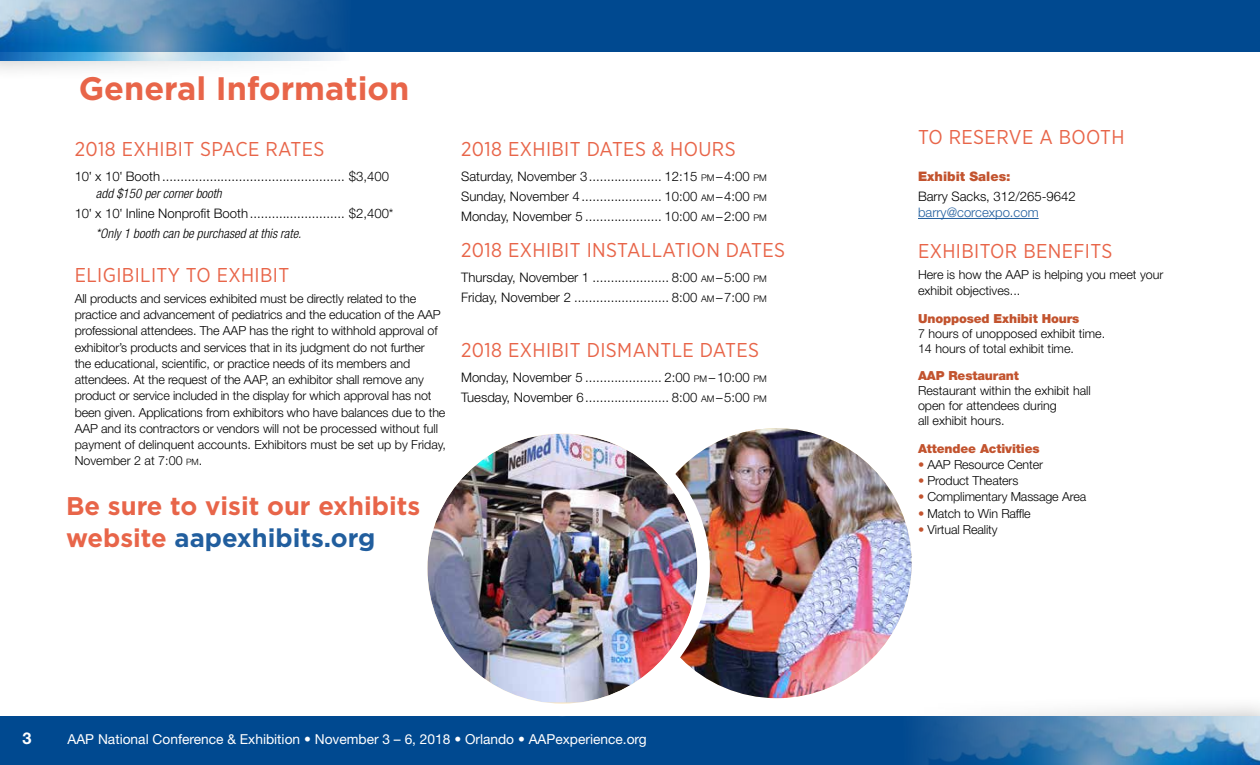
<style>
.page{position:relative;width:1260px;height:765px;background:#fff}
.page>*{position:absolute;margin:0;border:0;box-sizing:border-box;transform-origin:0 0}
.t1{font:700 32.5px "Gotham";color:#e86549}
.t2{font:700 25.62px/31.6px "Gotham";color:#e86549}
.t3{font:20px "Gotham Narrow";letter-spacing:.02em;color:#e86549}
.t4{font:700 16.25px "Helvetica Neue LT Std";color:#fff}
.t5{font:13.75px "Helvetica Neue LT Std";color:#fff}
.t6{font:300 13.12px/20px "Helvetica Neue LT Std";color:#000}
.t7{font:300 13.12px "Helvetica Neue LT Std";color:#215e9e}
.t8{font:900 13.12px "Helvetica Neue LT Std";color:#c2532e}
.t9{font:300 12.5px/16.2px "Helvetica Neue LT Std";letter-spacing:-.01em;color:#000}
.t10{font:900 12.5px "Helvetica Neue LT Std";letter-spacing:-.01em;color:#c2532e}
.s1{font-family:"Warnock Pro";font-weight:400}
.s2{font-style:italic;font-stretch:condensed}
.s3{font-size:8.75px}
.s4{color:#215e9e}
.s5{font-size:9.12px}
.s6{font-weight:900;color:#c2532e}
</style>
<div class="page">
<div style="left:0;top:716px;width:1260px;height:49px;background:#004990"></div>
<div style="left:0;top:0;width:1260px;height:52px;background:#004990"></div>
<div style="left:893px;top:695px;width:367px;height:70px;background:#000;opacity:.29"></div>
<img style="left:902px;top:716px;width:358px;height:49px">
<div style="left:0;top:0;width:361px;height:81px;background:#000;opacity:.29"></div>
<img style="left:0;top:0;width:352px;height:61px">
<img style="left:642px;top:428px;width:270px;height:270px;border-radius:135px">
<hr style="left:918px;top:218px;width:121px;height:1px;background:#215e9e">
<img style="left:428px;top:434px;width:269px;height:269px">
<div style="left:415px;top:421px;width:295px;height:295px;border:12px solid #fff;border-radius:50%"></div>
<h1 class="t1" style="left:79px;top:69px;width:332px">General Information</h1>
<h3 class="t3" style="left:75px;top:137px;width:251px">2018 EXHIBIT SPACE RATES</h3>
<p class="t6" style="left:96px;top:168px;width:295px;line-height:16.2px;text-indent:-21px">10<span class="s1">'</span> x 10<span class="s1">'</span> Booth .................................................. $3,400 <span class="s2">add $150 per corner booth</span></p>
<p class="t6" style="left:96px;top:203px;width:299px;text-indent:-21px">10<span class="s1">'</span> x 10<span class="s1">'</span> Inline Nonprofit Booth.......................... $2,400* <span class="s2">*Only 1 booth can be purchased at this rate.</span></p>
<h3 class="t3" style="left:75px;top:262px;width:216px">ELIGIBILITY TO EXHIBIT</h3>
<p class="t9" style="left:75px;top:290px;width:373px">All products and services exhibited must be directly related to the practice and advancement of pediatrics and the education of the AAP professional attendees. The AAP has the right to withhold approval of exhibitor’s products and services that in its judgment do not further<br>the educational, scientific, or practice needs of its members and attendees. At the request of the AAP, an exhibitor shall remove any product or service included in the display for which approval has not been given. Applications from exhibitors who have balances due to the AAP and its contractors or vendors will not be processed without full payment of delinquent accounts. Exhibitors must be set up by Friday, November 2 at 7:00 <span class="s3">PM</span>.</p>
<h2 class="t2" style="left:66px;top:489px;width:356px">Be sure to visit our exhibits website <span class="s4">aapexhibits.org</span></h2>
<h3 class="t3" style="left:461px;top:137px;width:276px">2018 EXHIBIT DATES &amp; HOURS</h3>
<p class="t6" style="left:461px;top:166px;width:307px;text-align:justify">Saturday, November 3.................... 12:15 <span class="s5">PM</span> –4:00 <span class="s5">PM </span>Sunday, November 4...................... 10:00 <span class="s5">AM</span> –4:00 <span class="s5">PM </span>Monday, November 5 ..................... 10:00 <span class="s5">AM</span> –2:00 <span class="s5">PM</span></p>
<h3 class="t3" style="left:461px;top:237px;width:326px">2018 EXHIBIT INSTALLATION DATES</h3>
<p class="t6" style="left:461px;top:267px;width:307px">Thursday, November 1 ..................... 8:00 <span class="s5">AM</span> –5:00 <span class="s5">PM<br></span>Friday, November 2 .......................... 8:00 <span class="s5">AM</span> –7:00 <span class="s5">PM</span></p>
<h3 class="t3" style="left:461px;top:337px;width:300px">2018 EXHIBIT DISMANTLE DATES</h3>
<p class="t6" style="left:461px;top:367px;width:307px">Monday, November 5 ..................... 2:00 <span class="s5">PM</span> –10:00 <span class="s5">PM<br></span>Tuesday, November 6....................... 8:00 <span class="s5">AM</span> –5:00 <span class="s5">PM</span></p>
<h3 class="t4" style="left:22px;top:728px;width:11px">3</h3>
<p class="t5" style="left:68px;top:731px;width:581px">AAP National Conference &amp; Exhibition • November 3 – 6, 2018 • Orlando • AAPexperience.org</p>
<h3 class="t3" style="left:918px;top:124px;width:208px">TO RESERVE A BOOTH</h3>
<p class="t8" style="left:918px;top:168px;width:94px">Exhibit Sales:</p>
<p class="t6" style="left:918px;top:186px;width:159px">Barry Sacks, 312/265-9642</p>
<p class="t7" style="left:918px;top:204px;width:122px">barry@corcexpo.com</p>
<h3 class="t3" style="left:918px;top:238px;width:196px">EXHIBITOR BENEFITS</h3>
<p class="t9" style="left:918px;top:266px;width:247px">Here is how the AAP is helping you meet your exhibit objectives...</p>
<p class="t10" style="left:918px;top:311px;width:163px">Unopposed Exhibit Hours</p>
<p class="t9" style="left:918px;top:325px;width:189px;line-height:15px">7 hours of unopposed exhibit time.<br>14 hours of total exhibit time.</p>
<p class="t10" style="left:918px;top:368px;width:102px">AAP Restaurant</p>
<p class="t9" style="left:918px;top:383px;width:174px;line-height:15px">Restaurant within the exhibit hall open for attendees during<br>all exhibit hours.</p>
<p class="t10" style="left:918px;top:441px;width:123px">Attendee Activities</p>
<p class="t9" style="left:918px;top:456px;width:127px"><span class="s6">•</span> AAP Resource Center</p>
<p class="t9" style="left:918px;top:472px;width:102px"><span class="s6">•</span> Product Theaters</p>
<p class="t9" style="left:918px;top:489px;width:170px"><span class="s6">•</span> Complimentary Massage Area</p>
<p class="t9" style="left:918px;top:505px;width:114px"><span class="s6">•</span> Match to Win Raffle</p>
<p class="t9" style="left:918px;top:521px;width:81px"><span class="s6">•</span> Virtual Reality</p>
</div>
